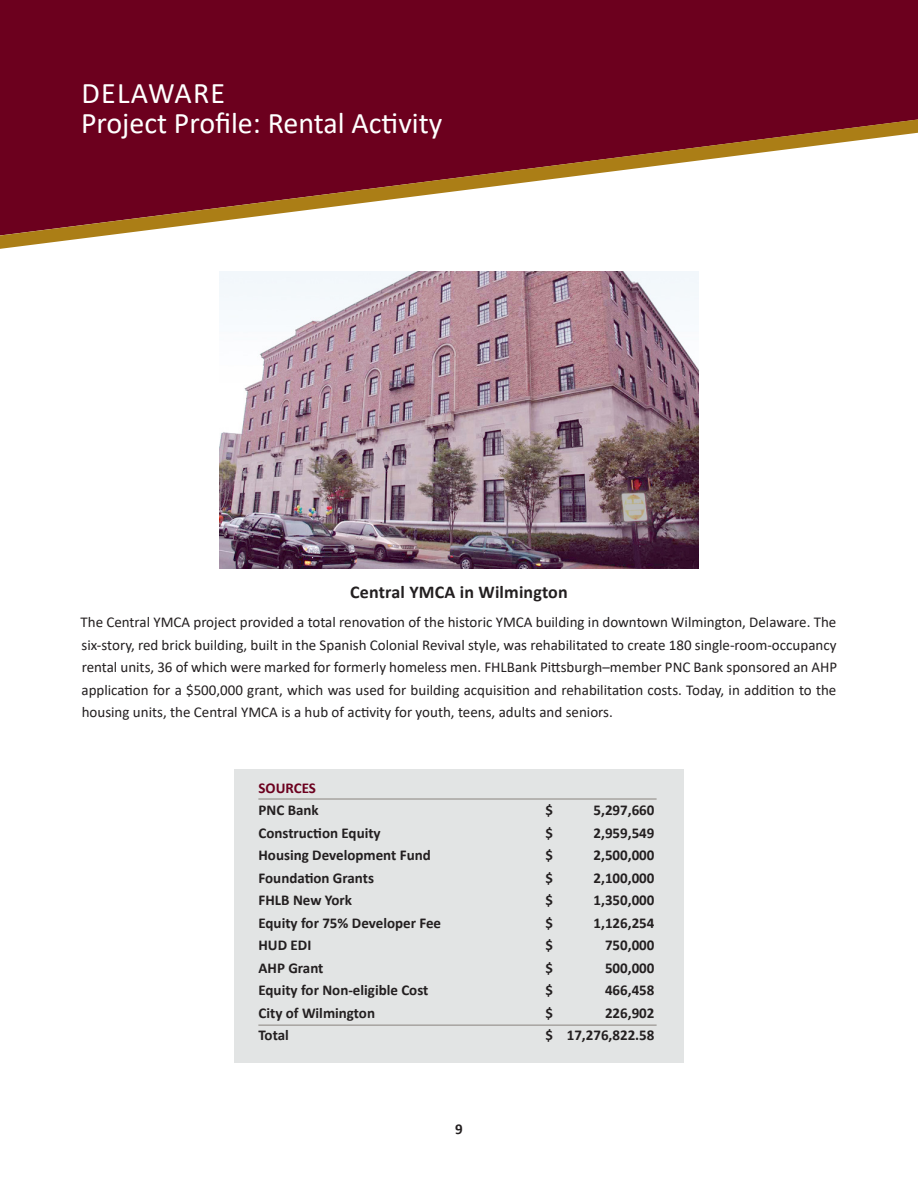
<style>
.page{position:relative;width:918px;height:1188px;background:#fff}
.page>*{position:absolute;margin:0;border:0;box-sizing:border-box;transform-origin:0 0}
.t1{font:30px "Calibri";color:#fff}
.t2{font:30px "Calibri";letter-spacing:.04em;color:#fff}
.t3{font:700 18px "Calibri";letter-spacing:.01em;color:#231f20}
.FHLB_Paragraph_Spaci{font:15px/22.5px "Calibri";color:#231f20;text-align:justify}
.t4{font:700 15px "Calibri";color:#231f20}
.t5{font:700 15px "Calibri";color:#6c001e}
</style>
<div class="page">
<div style="left:0;top:0;width:918px;height:119px;background:#6c001e"></div>
<svg style="left:0;top:119px;width:918px;height:130px"></svg>
<div style="left:234px;top:770px;width:450px;height:293px;background:#e2e4e4"></div>
<hr style="left:258px;top:1024px;width:399px;height:2px;background:#a7a3a0">
<hr style="left:258px;top:798px;width:399px;height:2px;background:#a7a3a0">
<img style="left:219px;top:272px;width:480px;height:297px">
<p class="t2" style="left:82px;top:73px;width:145px">DELAWARE</p>
<p class="t1" style="left:81px;top:103px;width:363px">Project Profile: Rental Activity</p>
<p class="t3" style="left:350px;top:579px;width:219px">Central YMCA in Wilmington</p>
<p class="FHLB_Paragraph_Spaci" style="left:81px;top:611px;width:758px">The Central YMCA project provided a total renovation of the historic YMCA building in downtown Wilmington, Delaware. The six-story, red brick building, built in the Spanish Colonial Revival style, was rehabilitated to create 180 single-room-occupancy rental units, 36 of which were marked for formerly homeless men. FHLBank Pittsburgh–member PNC Bank sponsored an AHP application for a $500,000 grant, which was used for building acquisition and rehabilitation costs. Today, in addition to the housing units, the Central YMCA is a hub of activity for youth, teens, adults and seniors.</p>
<p class="t5" style="left:259px;top:777px;width:59px">SOURCES</p>
<p class="t4" style="left:259px;top:800px;width:62px">PNC Bank</p>
<p class="t4" style="left:545px;top:800px;width:9px">$</p>
<p class="t4" style="left:594px;top:800px;width:62px">5,297,660</p>
<p class="t4" style="left:259px;top:822px;width:124px">Construction Equity</p>
<p class="t4" style="left:545px;top:822px;width:9px">$</p>
<p class="t4" style="left:594px;top:822px;width:62px">2,959,549</p>
<p class="t4" style="left:259px;top:845px;width:174px">Housing Development Fund</p>
<p class="t4" style="left:545px;top:845px;width:9px">$</p>
<p class="t4" style="left:594px;top:845px;width:62px">2,500,000</p>
<p class="t4" style="left:259px;top:867px;width:117px">Foundation Grants</p>
<p class="t4" style="left:545px;top:867px;width:9px">$</p>
<p class="t4" style="left:594px;top:867px;width:62px">2,100,000</p>
<p class="t4" style="left:259px;top:890px;width:95px">FHLB New York</p>
<p class="t4" style="left:545px;top:890px;width:9px">$</p>
<p class="t4" style="left:594px;top:890px;width:62px">1,350,000</p>
<p class="t4" style="left:259px;top:912px;width:184px">Equity for 75% Developer Fee</p>
<p class="t4" style="left:545px;top:912px;width:9px">$</p>
<p class="t4" style="left:594px;top:912px;width:62px">1,126,254</p>
<p class="t4" style="left:259px;top:935px;width:54px">HUD EDI</p>
<p class="t4" style="left:545px;top:935px;width:9px">$</p>
<p class="t4" style="left:605px;top:935px;width:51px">750,000</p>
<p class="t4" style="left:259px;top:957px;width:67px">AHP Grant</p>
<p class="t4" style="left:545px;top:957px;width:9px">$</p>
<p class="t4" style="left:605px;top:957px;width:51px">500,000</p>
<p class="t4" style="left:259px;top:980px;width:171px">Equity for Non-eligible Cost</p>
<p class="t4" style="left:545px;top:980px;width:9px">$</p>
<p class="t4" style="left:605px;top:980px;width:51px">466,458</p>
<p class="t4" style="left:259px;top:1002px;width:118px">City of Wilmington</p>
<p class="t4" style="left:545px;top:1002px;width:9px">$</p>
<p class="t4" style="left:605px;top:1002px;width:51px">226,902</p>
<p class="t4" style="left:259px;top:1025px;width:32px">Total</p>
<p class="t4" style="left:545px;top:1025px;width:111px">$ 17,276,822.58</p>
<p class="t4" style="left:455px;top:1118px;width:9px">9</p>
</div>
